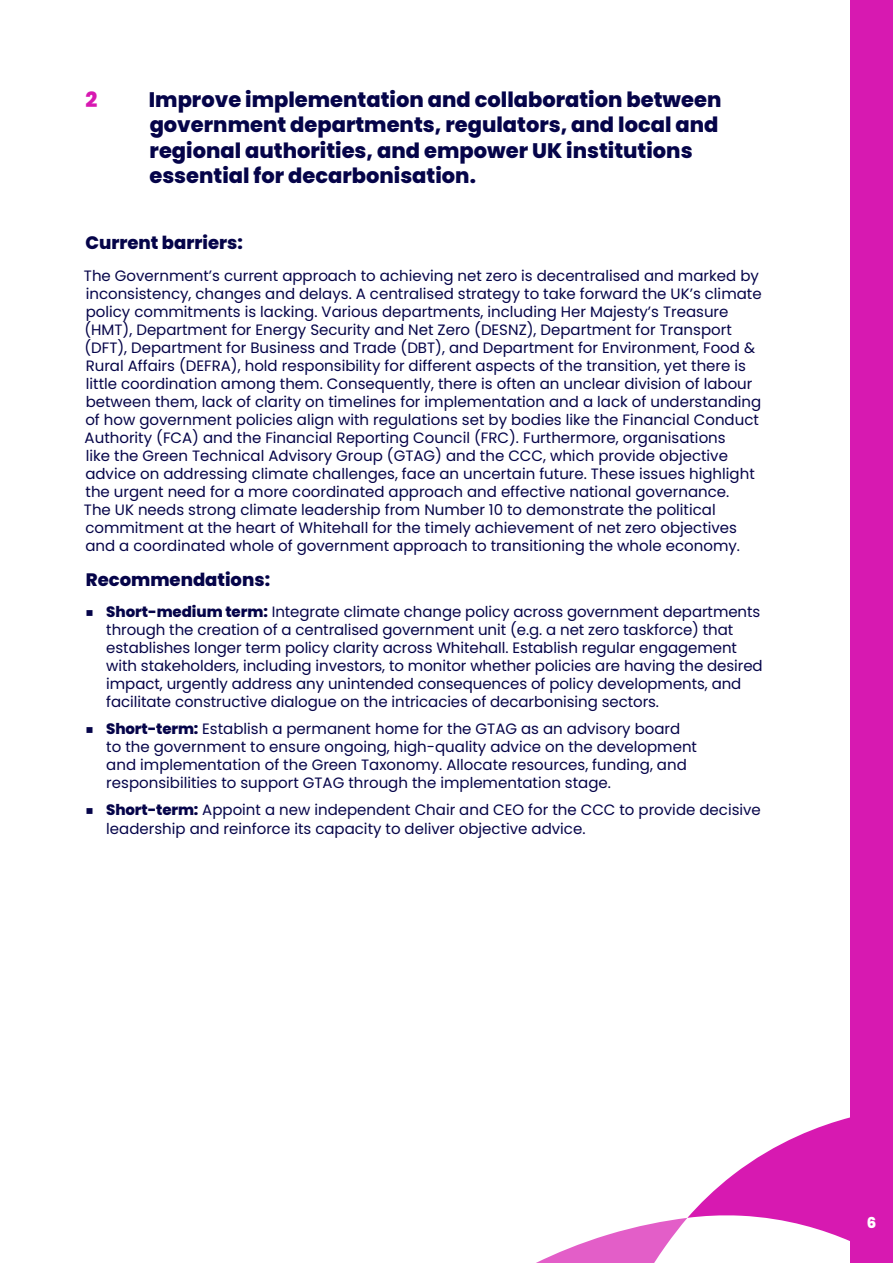
<style>
.page{position:relative;width:893px;height:1263px;background:#fff}
.page>*{position:absolute;margin:0;border:0;box-sizing:border-box;transform-origin:0 0}
.t1{font:800 21px/25.2px "Poppins";color:#050449}
.t2{font:800 21px "Poppins";color:#d719b1}
.t3{font:800 18px "Poppins";color:#050449}
.t4{font:15px/18px "Poppins";color:#050449}
.t5{font:800 15px "Poppins";color:#fff}
.s1{font-weight:800;font-size:30px}
.s2{font-weight:800}
</style>
<div class="page">
<div style="left:850px;top:0;width:43px;height:1263px;background:#d719b1"></div>
<svg style="left:536px;top:1117px;width:314px;height:146px"></svg>
<h1 class="t2" style="left:86px;top:88px;width:13px">2</h1>
<h1 class="t1" style="left:149px;top:87px;width:574px">Improve implementation and collaboration between government departments, regulators, and local and regional authorities, and empower UK institutions essential for decarbonisation.</h1>
<p class="t3" style="left:85px;top:233px;width:159px">Current barriers:</p>
<p class="t4" style="left:84px;top:267px;width:679px">The Government’s current approach to achieving net zero is decentralised and marked by inconsistency, changes and delays. A centralised strategy to take forward the UK’s climate policy commitments is lacking. Various departments, including Her Majesty’s Treasure (HMT), Department for Energy Security and Net Zero (DESNZ), Department for Transport (DFT), Department for Business and Trade (DBT), and Department for Environment, Food &amp; Rural Affairs (DEFRA), hold responsibility for different aspects of the transition, yet there is little coordination among them. Consequently, there is often an unclear division of labour between them, lack of clarity on timelines for implementation and a lack of understanding of how government policies align with regulations set by bodies like the Financial Conduct Authority (FCA) and the Financial Reporting Council (FRC). Furthermore, organisations<br>like the Green Technical Advisory Group (GTAG) and the CCC, which provide objective advice on addressing climate challenges, face an uncertain future. These issues highlight the urgent need for a more coordinated approach and effective national governance.<br>The UK needs strong climate leadership from Number 10 to demonstrate the political commitment at the heart of Whitehall for the timely achievement of net zero objectives and a coordinated whole of government approach to transitioning the whole economy.</p>
<p class="t3" style="left:86px;top:569px;width:186px">Recommendations:</p>
<p class="t4" style="left:106px;top:603px;width:658px;text-indent:-21px"><span class="s1">Ќ</span> <span class="s2">Short-medium term:</span> Integrate climate change policy across government departments through the creation of a centralised government unit (e.g. a net zero taskforce) that establishes longer term policy clarity across Whitehall. Establish regular engagement with stakeholders, including investors, to monitor whether policies are having the desired impact, urgently address any unintended consequences of policy developments, and facilitate constructive dialogue on the intricacies of decarbonising sectors.</p>
<p class="t4" style="left:106px;top:720px;width:592px;text-indent:-21px"><span class="s1">Ќ</span> <span class="s2">Short-term:</span> Establish a permanent home for the GTAG as an advisory board to the government to ensure ongoing, high-quality advice on the development and implementation of the Green Taxonomy. Allocate resources, funding, and responsibilities to support GTAG through the implementation stage.</p>
<p class="t4" style="left:106px;top:801px;width:656px;text-indent:-21px"><span class="s1">Ќ</span> <span class="s2">Short-term:</span> Appoint a new independent Chair and CEO for the CCC to provide decisive leadership and reinforce its capacity to deliver objective advice.</p>
<p class="t5" style="left:867px;top:1214px;width:11px">6</p>
</div>
